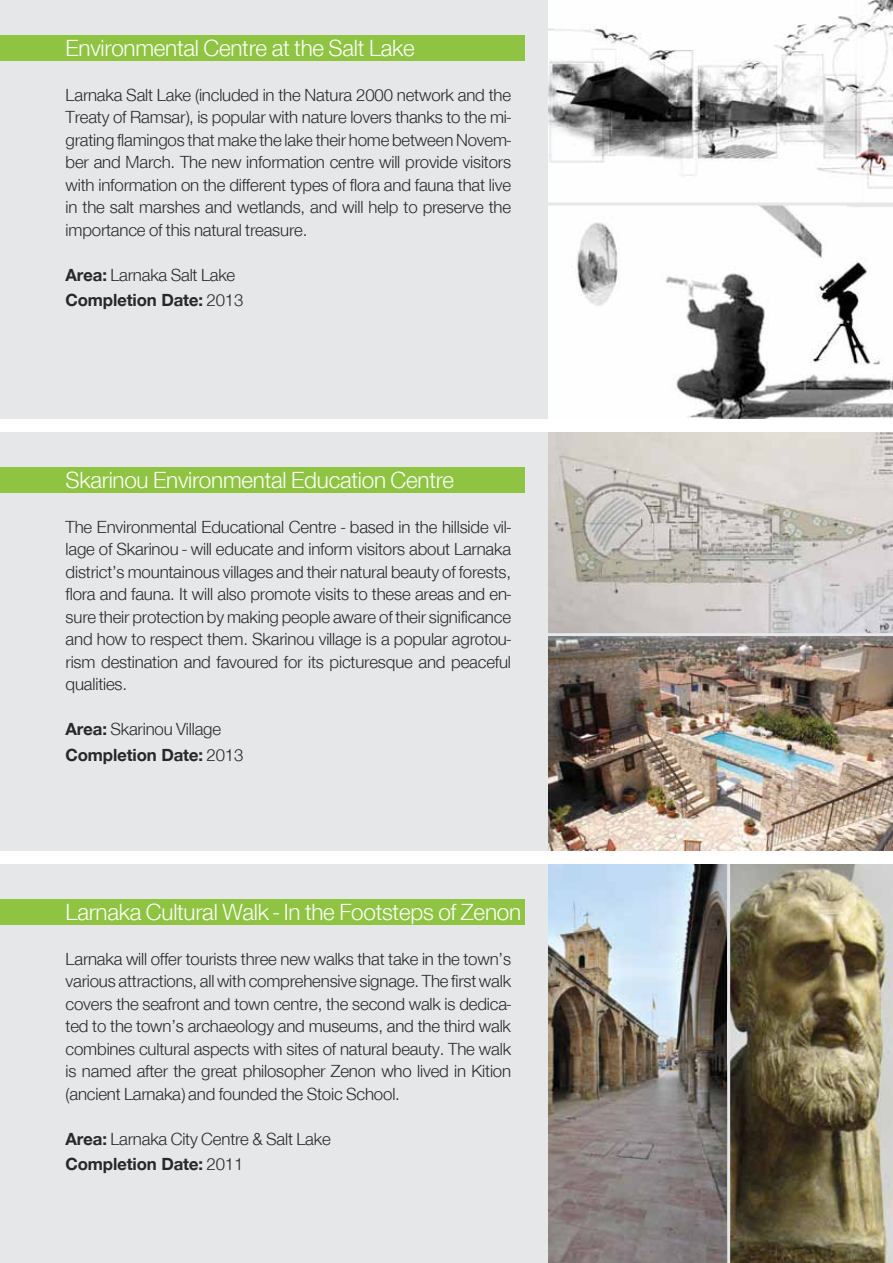
<style>
.page{position:relative;width:893px;height:1263px;background:#fff}
.page>*{position:absolute;margin:0;border:0;box-sizing:border-box;transform-origin:0 0}
.t1{font:300 24px "CF Helvetica";letter-spacing:-.01em;color:#fff}
.t2{font:300 18px/22.5px "CF Helvetica";letter-spacing:-.01em;color:#292829;text-align:justify}
.t3{font:700 18px/25.5px "CF Helvetica";letter-spacing:-.01em;color:#292829}
.s1{font-weight:300}
.s2{font-weight:700}
</style>
<div class="page">
<div style="left:0;top:0;width:875px;height:418px;background:#e6e7e8"></div>
<div style="left:0;top:432px;width:893px;height:418px;background:#e6e7e8"></div>
<div style="left:0;top:864px;width:893px;height:399px;background:#e6e7e8"></div>
<img style="left:549px;top:0;width:344px;height:418px">
<img style="left:549px;top:432px;width:344px;height:418px">
<img style="left:549px;top:864px;width:344px;height:399px">
<div style="left:0;top:35px;width:525px;height:26px;background:#8ec441"></div>
<div style="left:0;top:467px;width:525px;height:26px;background:#8ec441"></div>
<div style="left:0;top:899px;width:525px;height:26px;background:#8ec441"></div>
<hr style="left:535px;top:203px;width:358px;height:3px;background:#e6e7e8">
<hr style="left:535px;top:633px;width:358px;height:3px;background:#e6e7e8">
<hr style="left:727px;top:864px;width:3px;height:399px;background:#e6e7e8">
<h1 class="t1" style="left:66px;top:35px;width:351px">Environmental Centre at the Salt Lake</h1>
<p class="t2" style="left:66px;top:84px;width:447px">Larnaka Salt Lake (included in the Natura 2000 network and the Treaty of Ramsar), is popular with nature lovers thanks to the mi&shy;grating flamingos that make the lake their home between Novem&shy;ber and March. The new information centre will provide visitors with information on the different types of flora and fauna that live in the salt marshes and wetlands, and will help to preserve the importance of this natural treasure.</p>
<p class="t3" style="left:66px;top:262px;width:179px">Area: <span class="s1">Larnaka Salt Lake<br></span>Completion Date: <span class="s1">2013</span></p>
<h1 class="t1" style="left:66px;top:467px;width:390px">Skarinou Environmental Education Centre</h1>
<p class="t2" style="left:66px;top:516px;width:447px">The Environmental Educational Centre - based in the hillside vil&shy;lage of Skarinou - will educate and inform visitors about Larnaka district’s mountainous villages and their natural beauty of forests, flora and fauna. It will also promote visits to these areas and en&shy;sure their protection by making people aware of their significance and how to respect them. Skarinou village is a popular agrotou&shy;rism destination and favoured for its picturesque and peaceful qualities.</p>
<p class="t3" style="left:66px;top:717px;width:179px">Area: <span class="s1">Skarinou Village<br></span>Completion Date: <span class="s1">2013</span></p>
<h1 class="t1" style="left:66px;top:899px;width:457px">Larnaka Cultural Walk - In the Footsteps of Zenon</h1>
<p class="t2" style="left:66px;top:948px;width:447px">Larnaka will offer tourists three new walks that take in the town’s various attractions, all with comprehensive signage. The first walk covers the seafront and town centre, the second walk is dedica&shy;ted to the town’s archaeology and museums, and the third walk combines cultural aspects with sites of natural beauty. The walk is named after the great philosopher Zenon who lived in Kition (ancient Larnaka) and founded the Stoic School.</p>
<p class="t2" style="left:66px;top:1126px;width:267px;line-height:25.5px"><span class="s2">Area:</span> Larnaka City Centre &amp; Salt Lake<br><span class="s2">Completion Date:</span> 2011</p>
</div>
